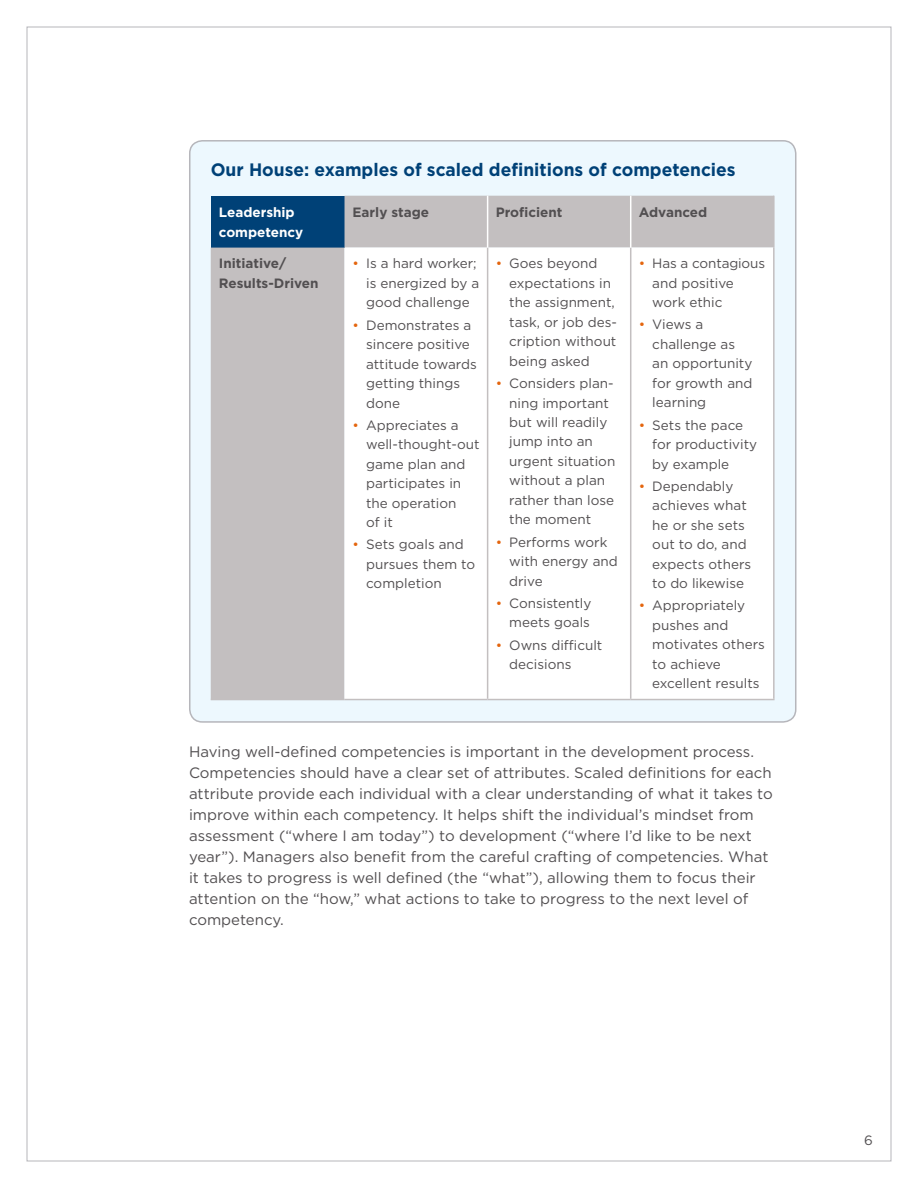
<style>
.page{position:relative;width:918px;height:1188px;background:#fff}
.page>*{position:absolute;margin:0;border:0;box-sizing:border-box;transform-origin:0 0}
.t1{font:700 18px "Gotham";color:#004177}
._04-BodyText{font:15px/21px "Gotham";color:#524f51}
.t2{font:13.5px/19.5px "Gotham";color:#524f51}
.t3{font:700 13.5px/19.5px "Gotham";color:#524f51}
.t4{font:700 13.5px/19.5px "Gotham";color:#fff}
.s1{color:#e4650e}
</style>
<div class="page">
<div style="left:190px;top:141px;width:606px;height:581px;background:#edf8fe;border-radius:13px"></div>
<svg style="left:211px;top:196px;width:562px;height:503px;background:#b4b5ba"></svg>
<div style="left:345px;top:248px;width:428px;height:451px;background:#fff"></div>
<hr style="left:487px;top:248px;width:1px;height:451px;background:#c3bfc0">
<hr style="left:630px;top:248px;width:1px;height:451px;background:#c3bfc0">
<hr style="left:773px;top:248px;width:2px;height:451px;background:#c3bfc0">
<hr style="left:345px;top:699px;width:143px;height:1px;background:#c3bfc0">
<hr style="left:488px;top:699px;width:143px;height:1px;background:#c3bfc0">
<hr style="left:631px;top:699px;width:144px;height:1px;background:#c3bfc0">
<hr style="left:487px;top:196px;width:1px;height:52px;background:#fff">
<hr style="left:630px;top:196px;width:1px;height:52px;background:#fff">
<hr style="left:773px;top:196px;width:2px;height:52px;background:#c3bfc0">
<hr style="left:211px;top:699px;width:134px;height:1px;background:#c3bfc0">
<p class="t1" style="left:211px;top:158px;width:526px">Our House: examples of scaled definitions of competencies</p>
<p class="t4" style="left:219px;top:203px;width:86px">Leadership competency</p>
<p class="t3" style="left:353px;top:203px;width:78px">Early stage</p>
<p class="t3" style="left:496px;top:203px;width:68px">Proficient</p>
<p class="t3" style="left:639px;top:203px;width:70px">Advanced</p>
<p class="t3" style="left:219px;top:254px;width:101px">Initiative/<br>Results-Driven</p>
<p class="t2" style="left:366px;top:254px;width:115px;text-indent:-14px"><span class="s1">•</span> Is a hard worker; is energized by a good challenge</p>
<p class="t2" style="left:366px;top:315px;width:112px;text-indent:-14px"><span class="s1">•</span> Demonstrates a sincere positive attitude towards getting things done</p>
<p class="t2" style="left:366px;top:415px;width:115px;text-indent:-14px"><span class="s1">•</span> Appreciates a well-thought-out game plan and participates in the operation<br>of it</p>
<p class="t2" style="left:366px;top:535px;width:111px;text-indent:-14px"><span class="s1">•</span> Sets goals and pursues them to completion</p>
<p class="t2" style="left:509px;top:254px;width:109px;text-indent:-14px"><span class="s1">•</span> Goes beyond expectations in the assignment, task, or job des&shy;cription without being asked</p>
<p class="t2" style="left:509px;top:373px;width:108px;text-indent:-14px"><span class="s1">•</span> Considers plan&shy;ning important but will readily jump into an urgent situation without a plan rather than lose the moment</p>
<p class="t2" style="left:509px;top:532px;width:110px;text-indent:-14px"><span class="s1">•</span> Performs work with energy and drive</p>
<p class="t2" style="left:496px;top:593px;width:97px;text-align:right"><span class="s1">•</span> Consistently meets goals</p>
<p class="t2" style="left:509px;top:635px;width:95px;text-indent:-14px"><span class="s1">•</span> Owns difficult decisions</p>
<p class="t2" style="left:652px;top:253px;width:114px;text-indent:-14px"><span class="s1">•</span> Has a contagious and positive work ethic</p>
<p class="t2" style="left:652px;top:315px;width:102px;text-indent:-14px"><span class="s1">•</span> Views a challenge as an opportunity for growth and learning</p>
<p class="t2" style="left:652px;top:415px;width:106px;text-indent:-14px"><span class="s1">•</span> Sets the pace for productivity by example</p>
<p class="t2" style="left:652px;top:476px;width:100px;text-indent:-14px"><span class="s1">•</span> Dependably achieves what he or she sets out to do, and expects others to do likewise</p>
<p class="t2" style="left:652px;top:596px;width:114px;text-indent:-14px"><span class="s1">•</span> Appropriately pushes and motivates others to achieve excellent results</p>
<p class="_04-BodyText" style="left:189px;top:741px;width:585px">Having well-defined competencies is important in the development process.<br>Competencies should have a clear set of attributes. Scaled definitions for each attribute provide each individual with a clear understanding of what it takes to improve within each competency. It helps shift the individual’s mindset from assessment (“where I am today”) to development (“where I’d like to be next year”). Managers also benefit from the careful crafting of competencies. What it takes to progress is well defined (the “what”), allowing them to focus their attention on the “how,” what actions to take to progress to the next level of competency.</p>
<p class="t2" style="left:864px;top:1130px;width:10px">6</p>
</div>
